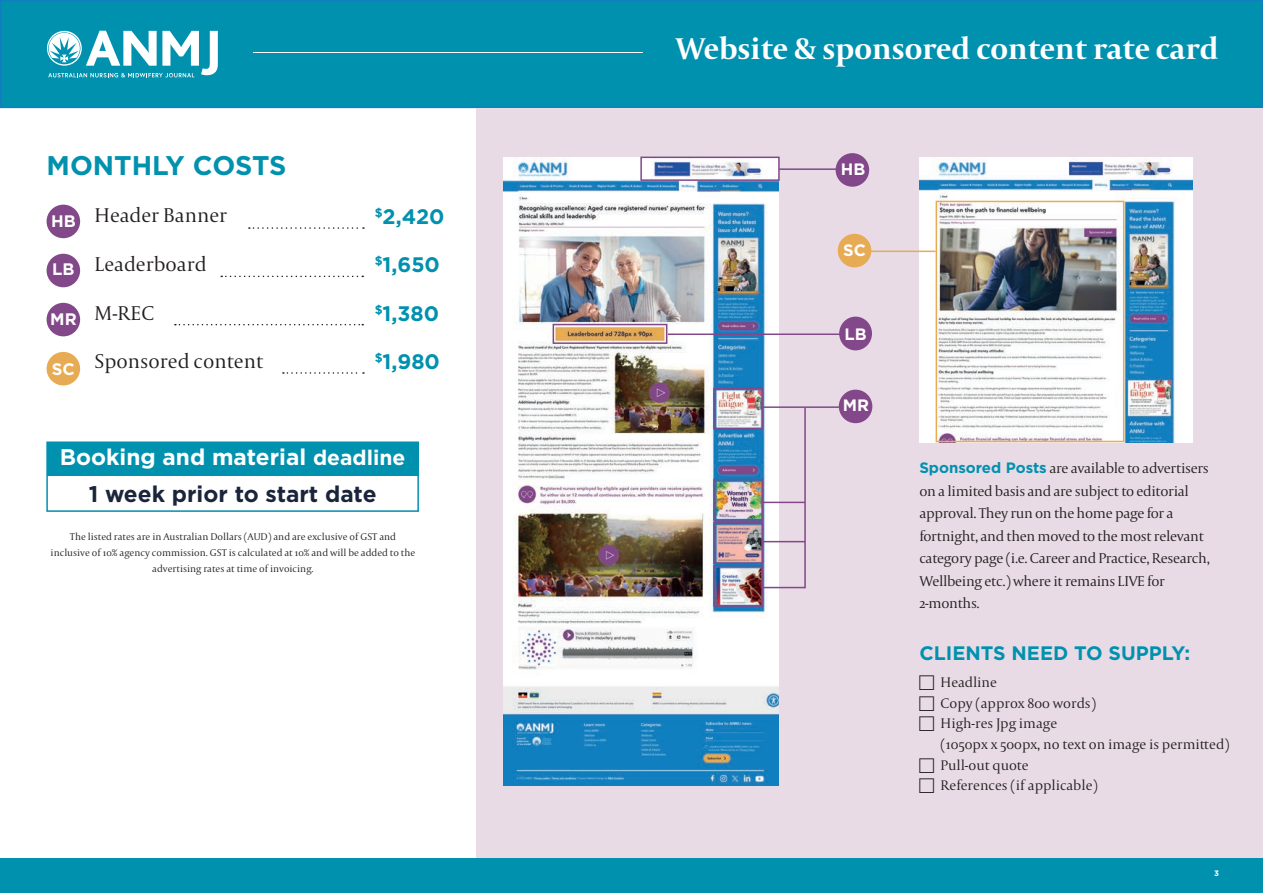
<style>
.page{position:relative;width:1263px;height:893px;background:#fff}
.page>*{position:absolute;margin:0;border:0;box-sizing:border-box;transform-origin:0 0}
.t1{font:700 31.65px "Capitolium 2";color:#fff}
.t2{font:700 27px "Gotham";color:#0091af}
.t3{font:700 22.65px "Gotham";color:#fff}
.t4{font:700 22.65px "Gotham";color:#1a243b}
.t5{font:300 21px "Capitolium 2";color:#231f20}
.t6{font:700 21px "Gotham";color:#0091af}
.t7{font:700 19.5px "Gotham";color:#0091af}
.t8{font:700 16.65px "Gotham";color:#fff}
.t9{font:700 16.5px "Gotham";color:#fff}
.t10{font:300 15px/22.5px "Capitolium 2";letter-spacing:-.02em;color:#231f20}
.t11{font:300 14.55px/20.7px "Capitolium 2";color:#231f20}
.t12{font:300 10.35px/15.8px "Capitolium 2";color:#231f20;text-align:center}
.t13{font:700 7.95px "Gotham";color:#fff}
.s1{font-size:21px}
.s2{font-family:"Gotham";font-weight:700;color:#0091af}
</style>
<div class="page">
<div style="left:1px;top:1px;width:1261px;height:106px;background:#0091af"></div>
<div style="left:0;top:0;width:1263px;height:108px;border:2px solid #147dc0"></div>
<svg style="left:47px;top:31px;width:171px;height:46px"></svg>
<hr style="left:253px;top:52px;width:390px;height:1px;background:#fff">
<div style="left:476px;top:108px;width:787px;height:785px;background:#e8dbe6"></div>
<div style="left:0;top:858px;width:1263px;height:35px;background:#0091af"></div>
<svg style="left:249px;top:227px;width:115px;height:2px"></svg>
<svg style="left:221px;top:276px;width:142px;height:1px"></svg>
<svg style="left:175px;top:324px;width:188px;height:1px"></svg>
<svg style="left:283px;top:372px;width:81px;height:2px"></svg>
<div style="left:47px;top:205px;width:33px;height:33px;background:#824889;border-radius:50%"></div>
<div style="left:47px;top:254px;width:33px;height:33px;background:#824889;border-radius:50%"></div>
<div style="left:47px;top:303px;width:33px;height:33px;background:#824889;border-radius:50%"></div>
<div style="left:47px;top:352px;width:33px;height:33px;background:#e7ab54;border-radius:50%"></div>
<div style="left:46px;top:441px;width:373px;height:71px;border:2px solid #0091af"></div>
<div style="left:47px;top:442px;width:371px;height:34px;background:#0091af"></div>
<img style="left:503px;top:157px;width:276px;height:628px">
<div style="left:640px;top:157px;width:140px;height:24px;border:2px solid #824889"></div>
<div style="left:713px;top:388px;width:50px;height:42px;border:2px solid #824889"></div>
<div style="left:713px;top:479px;width:50px;height:42px;border:2px solid #824889"></div>
<div style="left:713px;top:522px;width:50px;height:42px;border:2px solid #824889"></div>
<div style="left:713px;top:565px;width:50px;height:42px;border:2px solid #824889"></div>
<hr style="left:779px;top:168px;width:68px;height:2px;background:#824889">
<hr style="left:762px;top:406px;width:93px;height:2px;background:#824889">
<hr style="left:762px;top:502px;width:43px;height:1px;background:#824889">
<hr style="left:762px;top:541px;width:43px;height:1px;background:#824889">
<hr style="left:762px;top:587px;width:43px;height:1px;background:#824889">
<div style="left:836px;top:153px;width:33px;height:34px;background:#824889;border-radius:50%"></div>
<div style="left:839px;top:390px;width:33px;height:33px;background:#824889;border-radius:50%"></div>
<hr style="left:804px;top:408px;width:2px;height:180px;background:#824889">
<img style="left:919px;top:157px;width:274px;height:285px">
<div style="left:935px;top:201px;width:189px;height:241px;border:2px solid #e7ab54"></div>
<hr style="left:869px;top:251px;width:66px;height:1px;background:#e7ab54">
<div style="left:838px;top:234px;width:33px;height:33px;background:#e7ab54;border-radius:50%"></div>
<div style="left:553px;top:324px;width:114px;height:20px;border:2px solid #824889"></div>
<hr style="left:668px;top:333px;width:174px;height:2px;background:#824889">
<div style="left:839px;top:317px;width:33px;height:33px;background:#824889;border-radius:50%"></div>
<h2 class="t2" style="left:47px;top:147px;width:241px">MONTHLY COSTS</h2>
<h3 class="t5" style="left:95px;top:201px;width:134px">Header Banner</h3>
<h3 class="t5" style="left:95px;top:250px;width:114px">Leaderboard</h3>
<h3 class="t5" style="left:95px;top:299px;width:61px">M-REC</h3>
<h3 class="t5" style="left:95px;top:347px;width:170px">Sponsored content</h3>
<p class="t8" style="left:51px;top:210px;width:26px">HB</p>
<p class="t8" style="left:52px;top:258px;width:24px">LB</p>
<p class="t8" style="left:50px;top:308px;width:28px">MR</p>
<p class="t8" style="left:52px;top:358px;width:24px">SC</p>
<h3 class="t6" style="left:375px;top:202px;width:71px"><sup>$</sup>2,420</h3>
<h3 class="t6" style="left:375px;top:251px;width:67px"><sup>$</sup>1,650</h3>
<h3 class="t6" style="left:375px;top:299px;width:66px"><sup>$</sup>1,380</h3>
<h3 class="t6" style="left:375px;top:348px;width:67px"><sup>$</sup>1,980</h3>
<h3 class="t3" style="left:60px;top:442px;width:347px">Booking and material <span class="s1">deadline</span></h3>
<h3 class="t4" style="left:89px;top:479px;width:289px">1 week prior to start date</h3>
<p class="t12" style="left:51px;top:529px;width:366px">The listed rates are in Australian Dollars (AUD) and are exclusive of GST and inclusive of 10% agency commission. GST is calculated at 10% and will be added to the advertising rates at time of invoicing.</p>
<h1 class="t1" style="left:676px;top:27px;width:544px">Website &amp; sponsored content rate card</h1>
<p class="t9" style="left:841px;top:158px;width:26px">HB</p>
<p class="t9" style="left:843px;top:240px;width:24px">SC</p>
<p class="t9" style="left:844px;top:323px;width:24px">LB</p>
<p class="t9" style="left:843px;top:395px;width:28px">MR</p>
<p class="t10" style="left:919px;top:457px;width:292px"><span class="s2">Sponsored Posts</span> are available to advertisers on a limited basis and are subject to editorial approval. They run on the home page for a fortnight, and then moved to the most relevant category page (i.e. Career and Practice, Research, Wellbeing etc.) where it remains LIVE for 2-months.</p>
<h3 class="t7" style="left:919px;top:640px;width:273px">CLIENTS NEED TO SUPPLY:</h3>
<p class="t11" style="left:940px;top:671px;width:290px">Headline<br>Copy (approx 800 words)<br>High-res Jpg image<br>(1050px x 500px, no text on image is permitted)<br>Pull-out quote<br>References (if applicable)</p>
<p class="t13" style="left:1214px;top:868px;width:6px">3</p>
</div>
